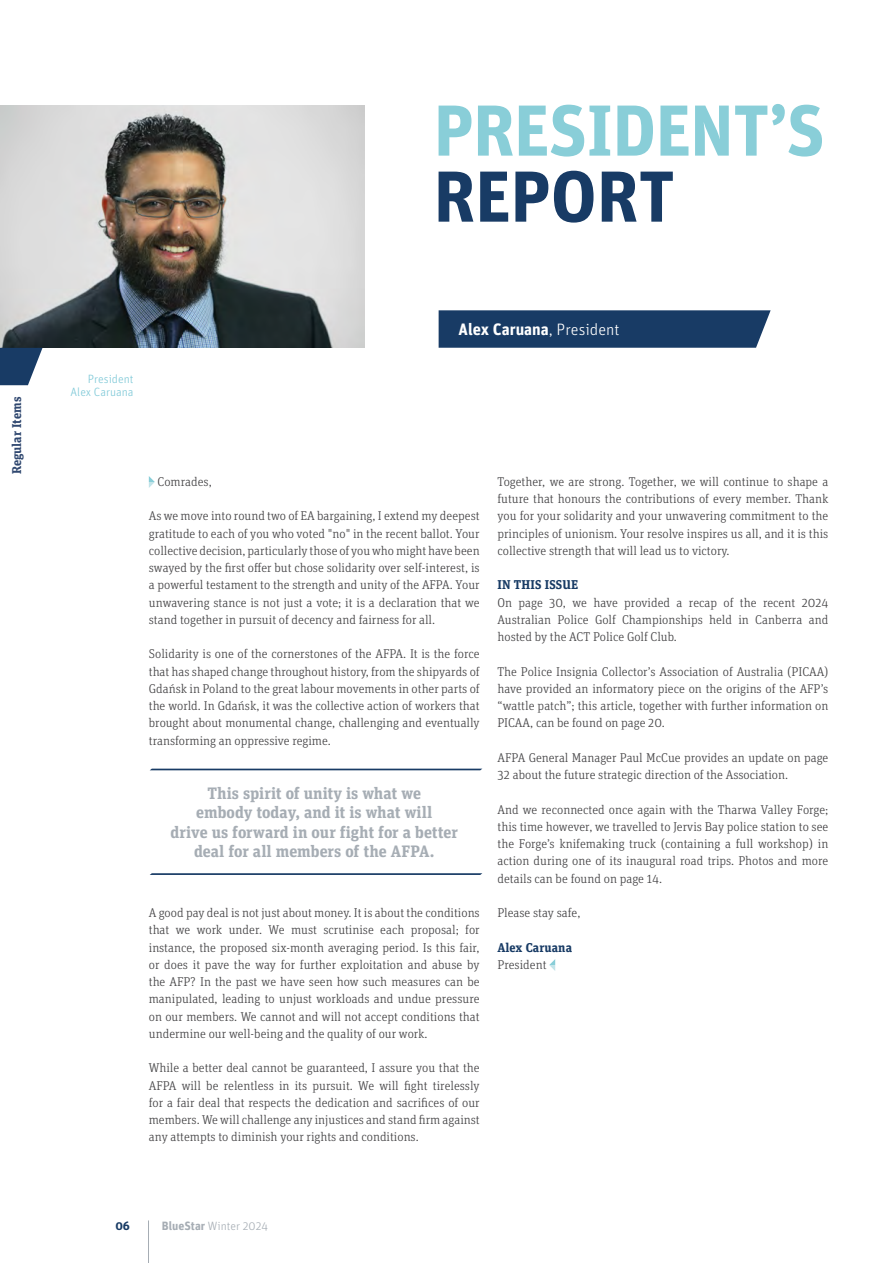
<style>
.page{position:relative;width:893px;height:1263px;background:#fff}
.page>*{position:absolute;margin:0;border:0;box-sizing:border-box;transform-origin:0 0}
.t1{font:700 72px "Unit OT";letter-spacing:-.015em;color:#89ced8}
.t2{font:700 72px "Unit OT";letter-spacing:-.005em;color:#183b65}
.Breakout_Text{font:700 16.5px/19.5px "Unit Slab OT";color:#a6adb4;text-align:center}
.t3{font:700 16.5px "Unit OT";color:#fff}
.Headline{font:300 12.75px/17.2px "Unit Slab OT";color:#414042;text-align:justify}
.Body_Copy{font:700 12.75px/17.2px "Unit Slab OT";color:#183b65}
.Heading{font:700 12.75px "Unit Slab OT";letter-spacing:-.005em;color:#2f476f}
.Headline-2{font:700 12.75px "Unit Slab OT";letter-spacing:.01em;color:#183b65}
.Heading-2{font:300 12px/13.8px "Unit OT";color:#7dc8d7;text-align:right}
.t4{font:300 12px "Unit OT";color:#a6adb4}
.t5{font:700 12px "Unit OT";color:#183b65}
.s1{font-weight:300}
.s2{font-weight:300;color:#414042}
.s3{font-weight:700}
</style>
<div class="page">
<hr style="left:148px;top:1220px;width:1px;height:43px;background:#a6adb4">
<svg style="left:549px;top:959px;width:6px;height:12px"></svg>
<svg style="left:149px;top:476px;width:6px;height:12px"></svg>
<img style="left:0;top:106px;width:364px;height:242px">
<svg style="left:439px;top:310px;width:332px;height:38px;background:#20426a"></svg>
<svg style="left:150px;top:769px;width:332px;height:1px"></svg>
<svg style="left:150px;top:873px;width:332px;height:2px"></svg>
<svg style="left:0;top:348px;width:43px;height:37px"></svg>
<p class="Heading" style="left:9px;top:474px;width:79px;rotate:-90deg">Regular Items</p>
<p class="t1" style="left:433px;top:84px;width:393px">PRESIDENT’S</p>
<p class="t2" style="left:433px;top:150px;width:243px">REPORT</p>
<p class="Heading-2" style="left:71px;top:372px;width:64px">President<br>Alex Caruana</p>
<p class="t3" style="left:459px;top:319px;width:162px">Alex Caruana<span class="s1">, President</span></p>
<p class="Headline" style="left:158px;top:473px;width:56px">Comrades,</p>
<p class="Headline" style="left:149px;top:507px;width:332px">As we move into round two of EA bargaining, I extend my deepest gratitude to each of you who voted "no" in the recent ballot. Your collective decision, particularly those of you who might have been swayed by the first offer but chose solidarity over self-interest, is a powerful testament to the strength and unity of the AFPA. Your unwavering stance is not just a vote; it is a declaration that we stand together in pursuit of decency and fairness for all.</p>
<p class="Headline" style="left:149px;top:645px;width:332px">Solidarity is one of the cornerstones of the AFPA. It is the force that has shaped change throughout history, from the shipyards of Gdan´sk in Poland to the great labour movements in other parts of the world. In Gdan´sk, it was the collective action of workers that brought about monumental change, challenging and eventually transforming an oppressive regime.</p>
<p class="Breakout_Text" style="left:170px;top:783px;width:289px">This spirit of unity is what we<br>embody today, and it is what will<br>drive us forward in our fight for a better deal for all members of the AFPA.</p>
<p class="Headline" style="left:149px;top:904px;width:332px">A good pay deal is not just about money. It is about the conditions that we work under. We must scrutinise each proposal; for instance, the proposed six-month averaging period. Is this fair, or does it pave the way for further exploitation and abuse by the AFP? In the past we have seen how such measures can be manipulated, leading to unjust workloads and undue pressure on our members. We cannot and will not accept conditions that undermine our well-being and the quality of our work.</p>
<p class="Headline" style="left:149px;top:1059px;width:332px">While a better deal cannot be guaranteed, I assure you that the AFPA will be relentless in its pursuit. We will fight tirelessly for a fair deal that respects the dedication and sacrifices of our members. We will challenge any injustices and stand firm against any attempts to diminish your rights and conditions.</p>
<p class="Headline" style="left:497px;top:473px;width:332px">Together, we are strong. Together, we will continue to shape a future that honours the contributions of every member. Thank you for your solidarity and your unwavering commitment to the principles of unionism. Your resolve inspires us all, and it is this collective strength that will lead us to victory.</p>
<p class="Headline-2" style="left:498px;top:577px;width:82px">IN THIS ISSUE</p>
<p class="Headline" style="left:497px;top:593px;width:332px">On page 30, we have provided a recap of the recent 2024<br>Australian Police Golf Championships held in Canberra and hosted by the ACT Police Golf Club.</p>
<p class="Headline" style="left:497px;top:662px;width:332px">The Police Insignia Collector’s Association of Australia (PICAA) have provided an informatory piece on the origins of the AFP’s “wattle patch”; this article, together with further information on PICAA, can be found on page 20.</p>
<p class="Headline" style="left:497px;top:749px;width:332px">AFPA General Manager Paul McCue provides an update on page<br>32 about the future strategic direction of the Association.</p>
<p class="Headline" style="left:497px;top:800px;width:332px">And we reconnected once again with the Tharwa Valley Forge; this time however, we travelled to Jervis Bay police station to see the Forge’s knifemaking truck (containing a full workshop) in action during one of its inaugural road trips. Photos and more details can be found on page 14.</p>
<p class="Headline" style="left:497px;top:904px;width:84px">Please stay safe,</p>
<p class="Body_Copy" style="left:497px;top:938px;width:76px">Alex Caruana<br><span class="s2">President</span></p>
<p class="t5" style="left:115px;top:1218px;width:16px">06</p>
<p class="t4" style="left:162px;top:1219px;width:108px"><span class="s3">BlueStar</span> Winter 2024</p>
</div>
